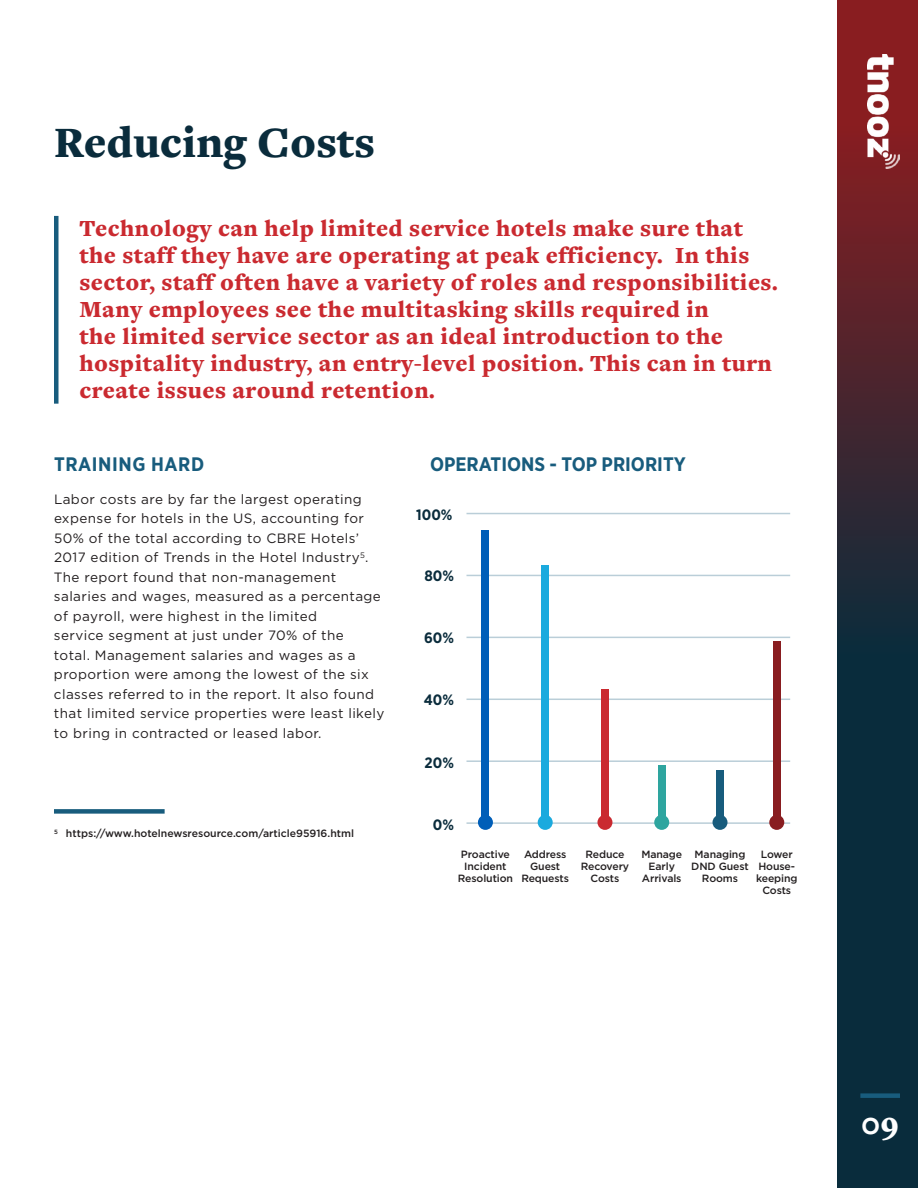
<style>
.page{position:relative;width:918px;height:1188px;background:#fff}
.page>*{position:absolute;margin:0;border:0;box-sizing:border-box;transform-origin:0 0}
.t1{font:900 45px "Freight Text Pro";color:#0a2c3c}
.t2{font:900 33px "Freight Text Pro";color:#fff}
.t3{font:900 24px/27px "Freight Text Pro";letter-spacing:.02em;color:#ca2a30}
.t4{font:700 19.5px "Gotham Narrow";color:#185c7d}
.t5{font:700 19.5px "Gotham Narrow";letter-spacing:.03em;color:#185c7d}
.t6{font:700 15px "Gotham Narrow";color:#0a2c3c}
.t7{font:13.5px/19.5px "Gotham";letter-spacing:.03em;color:#231f20}
.t8{font:500 10.5px/12px "Gotham";letter-spacing:-.01em;color:#231f20;text-align:center}
</style>
<div class="page">
<svg style="left:838px;top:0;width:80px;height:1188px;background:#2f2733"></svg>
<img style="left:867px;top:54px;width:32px;height:115px">
<div style="left:860px;top:1093px;width:40px;height:5px;background:#185c7d"></div>
<hr style="left:54px;top:216px;width:4px;height:188px;background:#185c7d">
<hr style="left:466px;top:822px;width:324px;height:2px;background:#baced8">
<hr style="left:466px;top:699px;width:324px;height:1px;background:#baced8">
<hr style="left:466px;top:575px;width:324px;height:1px;background:#baced8">
<hr style="left:466px;top:760px;width:324px;height:2px;background:#baced8">
<hr style="left:466px;top:637px;width:324px;height:1px;background:#baced8">
<hr style="left:466px;top:513px;width:324px;height:1px;background:#baced8">
<div style="left:478px;top:815px;width:15px;height:15px;background:#005eb8;border-radius:50%"></div>
<div style="left:482px;top:531px;width:7px;height:287px;background:#005eb8"></div>
<div style="left:538px;top:815px;width:15px;height:15px;background:#1baade;border-radius:50%"></div>
<div style="left:542px;top:565px;width:7px;height:253px;background:#1baade"></div>
<div style="left:597px;top:815px;width:15px;height:15px;background:#ca2a30;border-radius:50%"></div>
<div style="left:601px;top:689px;width:7px;height:129px;background:#ca2a30"></div>
<div style="left:654px;top:815px;width:15px;height:15px;background:#2ea59f;border-radius:50%"></div>
<div style="left:658px;top:766px;width:7px;height:52px;background:#2ea59f"></div>
<div style="left:713px;top:815px;width:15px;height:15px;background:#185c7d;border-radius:50%"></div>
<div style="left:716px;top:770px;width:8px;height:48px;background:#185c7d"></div>
<div style="left:769px;top:815px;width:15px;height:15px;background:#891d20;border-radius:50%"></div>
<div style="left:773px;top:641px;width:7px;height:177px;background:#891d20"></div>
<div style="left:54px;top:809px;width:111px;height:5px;background:#185c7d"></div>
<h1 class="t1" style="left:54px;top:113px;width:323px">Reducing Costs</h1>
<p class="t3" style="left:79px;top:214px;width:700px">Technology can help limited service hotels make sure that the staff they have are operating at peak efficiency. In this sector, staff often have a variety of roles and responsibilities.<br>Many employees see the multitasking skills required in<br>the limited service sector as an ideal introduction to the hospitality industry, an entry-level position. This can in turn create issues around retention.</p>
<h3 class="t5" style="left:54px;top:452px;width:152px">TRAINING HARD</h3>
<p class="t7" style="left:54px;top:489px;width:332px">Labor costs are by far the largest operating expense for hotels in the US, accounting for 50% of the total according to CBRE Hotels’ 2017 edition of Trends in the Hotel Industry<sup>5</sup>.<br>The report found that non-management salaries and wages, measured as a percentage of payroll, were highest in the limited<br>service segment at just under 70% of the<br>total. Management salaries and wages as a proportion were among the lowest of the six classes referred to in the report. It also found that limited service properties were least likely to bring in contracted or leased labor.</p>
<p class="t8" style="left:54px;top:827px;width:302px"><sup>5</sup> https://www.hotelnewsresource.com/article95916.html</p>
<h3 class="t4" style="left:430px;top:452px;width:257px">OPERATIONS - TOP PRIORITY</h3>
<p class="t6" style="left:416px;top:505px;width:38px">100%</p>
<p class="t6" style="left:424px;top:567px;width:31px">80%</p>
<p class="t6" style="left:424px;top:628px;width:31px">60%</p>
<p class="t6" style="left:424px;top:690px;width:32px">40%</p>
<p class="t6" style="left:425px;top:753px;width:31px">20%</p>
<p class="t6" style="left:433px;top:815px;width:23px">0%</p>
<p class="t8" style="left:458px;top:848px;width:57px">Proactive<br>Incident<br>Resolution</p>
<p class="t8" style="left:521px;top:848px;width:49px">Address<br>Guest<br>Requests</p>
<p class="t8" style="left:581px;top:848px;width:50px">Reduce<br>Recovery<br>Costs</p>
<p class="t8" style="left:641px;top:848px;width:42px">Manage<br>Early<br>Arrivals</p>
<p class="t8" style="left:691px;top:848px;width:59px">Managing<br>DND Guest<br>Rooms</p>
<p class="t8" style="left:756px;top:848px;width:43px">Lower<br>House&shy;keeping<br>Costs</p>
<h2 class="t2" style="left:861px;top:1101px;width:39px">09</h2>
</div>
